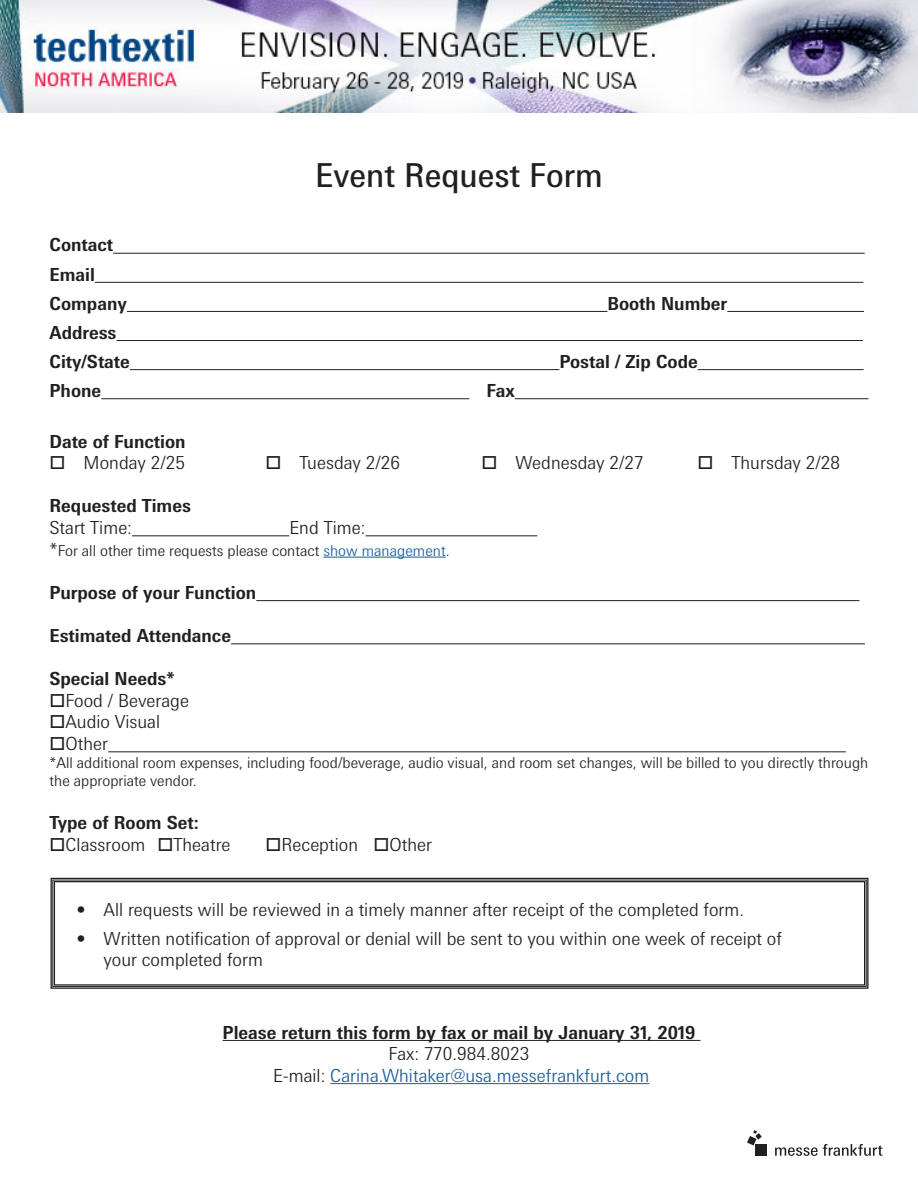
<style>
.page{position:relative;width:918px;height:1188px;background:#fff}
.page>*{position:absolute;margin:0;border:0;box-sizing:border-box;transform-origin:0 0}
.t1{font:33px "Messe Univers";color:#231f20}
.Paragraph_Style_1{font:300 18px/21.6px "Messe Univers";color:#231f20}
.t2{font:700 18px "Messe Univers";color:#231f20}
.t3{font:300 18px "Messe Univers";color:#175d9e}
.t4{font:300 15px/18px "Messe Univers";color:#231f20}
.s1{font-size:18px}
.s2{color:#175d9e}
.s3{color:#231f20}
</style>
<div class="page">
<hr style="left:113px;top:253px;width:752px;height:1px;background:#231f20">
<hr style="left:95px;top:282px;width:768px;height:1px;background:#231f20">
<hr style="left:127px;top:311px;width:480px;height:1px;background:#231f20">
<hr style="left:727px;top:311px;width:137px;height:1px;background:#231f20">
<hr style="left:117px;top:340px;width:746px;height:1px;background:#231f20">
<hr style="left:130px;top:369px;width:429px;height:1px;background:#231f20">
<hr style="left:698px;top:369px;width:166px;height:1px;background:#231f20">
<hr style="left:101px;top:398px;width:368px;height:1px;background:#231f20">
<hr style="left:515px;top:398px;width:353px;height:1px;background:#231f20">
<hr style="left:132px;top:535px;width:157px;height:1px;background:#231f20">
<hr style="left:366px;top:535px;width:171px;height:1px;background:#231f20">
<hr style="left:323px;top:557px;width:123px;height:1px;background:#175d9e">
<hr style="left:256px;top:600px;width:603px;height:1px;background:#231f20">
<hr style="left:231px;top:643px;width:634px;height:1px;background:#231f20">
<hr style="left:108px;top:751px;width:738px;height:1px;background:#231f20">
<hr style="left:223px;top:1040px;width:478px;height:1px;background:#231f20">
<hr style="left:330px;top:1083px;width:320px;height:1px;background:#175d9e">
<div style="left:755px;top:1144px;width:11px;height:12px;background:#231f20"></div>
<svg style="left:747px;top:1130px;width:15px;height:15px"></svg>
<svg style="left:775px;top:1144px;width:107px;height:12px"></svg>
<svg style="left:50px;top:877px;width:819px;height:112px"></svg>
<div style="left:52px;top:880px;width:815px;height:107px;border:1px solid #231f20"></div>
<div style="left:54px;top:881px;width:811px;height:105px;border:1px solid #231f20"></div>
<img style="left:0;top:0;width:918px;height:113px">
<p class="t1" style="left:315px;top:155px;width:289px">Event Request Form</p>
<p class="t2" style="left:50px;top:234px;width:65px">Contact</p>
<p class="t2" style="left:50px;top:263px;width:47px">Email</p>
<p class="t2" style="left:50px;top:292px;width:79px">Company</p>
<p class="t2" style="left:607px;top:292px;width:121px">Booth Number</p>
<p class="t2" style="left:50px;top:321px;width:69px">Address</p>
<p class="t2" style="left:50px;top:350px;width:82px">City/State</p>
<p class="t2" style="left:559px;top:350px;width:140px">Postal / Zip Code</p>
<p class="t2" style="left:50px;top:379px;width:53px">Phone</p>
<p class="t2" style="left:487px;top:379px;width:30px">Fax</p>
<p class="t2" style="left:50px;top:430px;width:138px">Date of Function</p>
<p class="Paragraph_Style_1" style="left:50px;top:452px;width:137px">□ Monday 2/25</p>
<p class="Paragraph_Style_1" style="left:266px;top:452px;width:136px">□ Tuesday 2/26</p>
<p class="Paragraph_Style_1" style="left:482px;top:452px;width:164px">□ Wednesday 2/27</p>
<p class="Paragraph_Style_1" style="left:698px;top:452px;width:144px">□ Thursday 2/28</p>
<p class="t2" style="left:50px;top:495px;width:143px">Requested Times</p>
<p class="Paragraph_Style_1" style="left:50px;top:517px;width:84px">Start Time:</p>
<p class="Paragraph_Style_1" style="left:289px;top:517px;width:78px">End Time:</p>
<p class="t4" style="left:50px;top:541px;width:402px"><span class="s1">*</span>For all other time requests please contact <span class="s2">show management</span>.</p>
<p class="t2" style="left:50px;top:581px;width:208px">Purpose of your Function</p>
<p class="t2" style="left:50px;top:625px;width:183px">Estimated Attendance</p>
<p class="t2" style="left:50px;top:668px;width:127px">Special Needs*</p>
<p class="Paragraph_Style_1" style="left:50px;top:689px;width:141px">□Food / Beverage</p>
<p class="Paragraph_Style_1" style="left:50px;top:711px;width:112px">□Audio Visual</p>
<p class="Paragraph_Style_1" style="left:50px;top:733px;width:60px">□Other</p>
<p class="t4" style="left:50px;top:753px;width:820px">*All additional room expenses, including food/beverage, audio visual, and room set changes, will be billed to you directly through the appropriate vendor.</p>
<p class="t2" style="left:50px;top:812px;width:151px">Type of Room Set:</p>
<p class="Paragraph_Style_1" style="left:50px;top:833px;width:183px">□Classroom □Theatre</p>
<p class="Paragraph_Style_1" style="left:266px;top:833px;width:168px">□Reception □Other</p>
<p class="Paragraph_Style_1" style="left:76px;top:898px;width:669px">• All requests will be reviewed in a timely manner after receipt of the completed form.</p>
<p class="Paragraph_Style_1" style="left:104px;top:927px;width:680px;text-indent:-27px">• Written notification of approval or denial will be sent to you within one week of receipt of your completed form</p>
<p class="t2" style="left:223px;top:1021px;width:474px">Please return this form by fax or mail by January 31, 2019</p>
<p class="Paragraph_Style_1" style="left:389px;top:1043px;width:142px">Fax: 770.984.8023</p>
<p class="t3" style="left:273px;top:1064px;width:378px"><span class="s3">E-mail:</span> Carina.Whitaker@usa.messefrankfurt.com</p>
</div>
